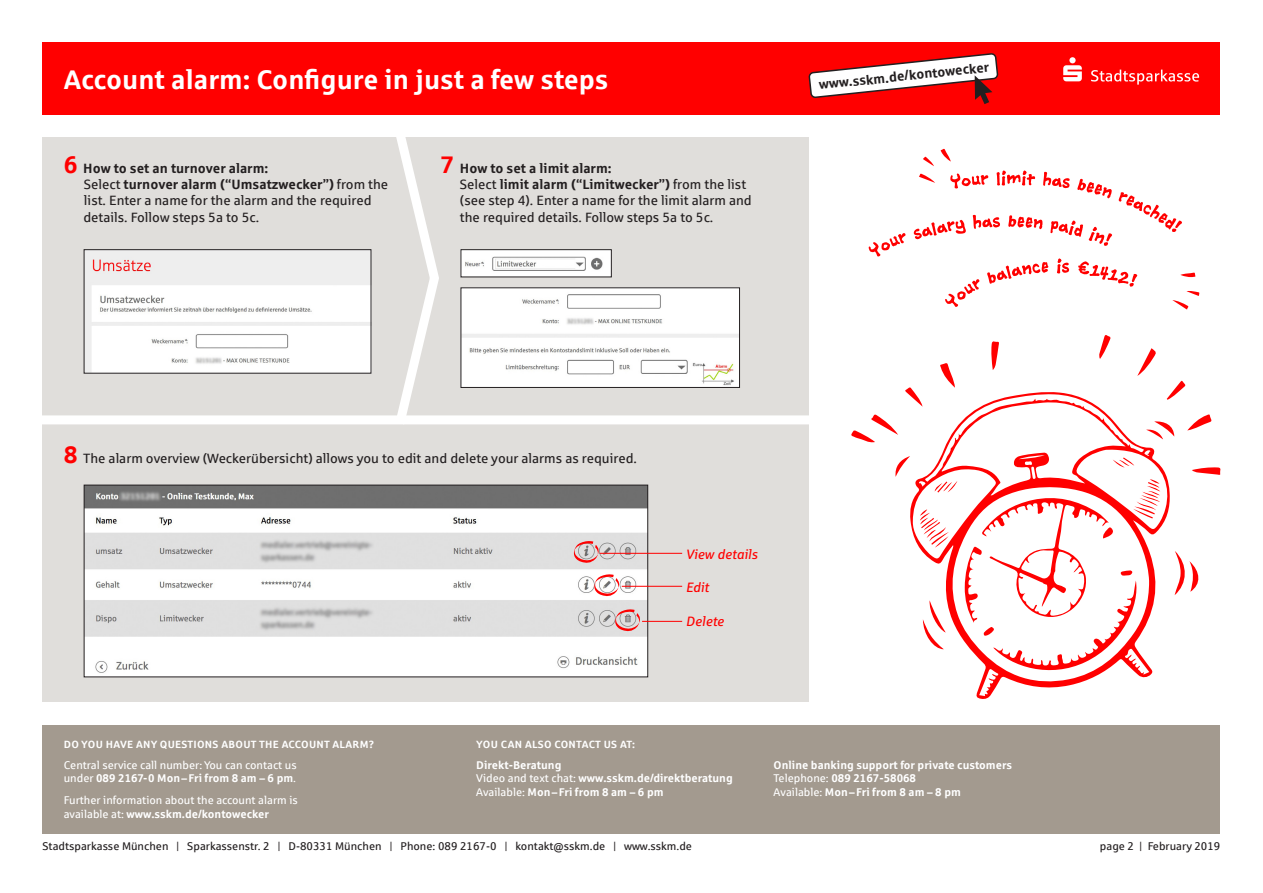
<style>
.page{position:relative;width:1263px;height:893px;background:#fff}
.page>*{position:absolute;margin:0;border:0;box-sizing:border-box;transform-origin:0 0}
.HEAD_SPKSERIF_BOLD_1{font:700 27px "Sparkasse Rg";color:#fff}
.t1{font:13.5px/16.2px "Sparkasse Rg";color:#231f20}
.t2{font:700 13.5px "Sparkasse Rg";color:#231f20}
.t3{font:italic 13.5px "Sparkasse Rg";color:#f00}
.t4{font:700 11.25px/13.5px "Sparkasse Rg";color:#fff}
.t5{font:11.25px/13.5px "Sparkasse Rg";color:#fff}
.t6{font:11.25px "Sparkasse Rg";color:#231f20}
.t7{font:700 10.5px "Sparkasse Rg";letter-spacing:.025em;color:#fff}
.s1{font-weight:700;font-size:24px;color:#f00}
.s2{font-weight:700}
.s3{font-weight:400}
</style>
<div class="page">
<div style="left:43px;top:138px;width:766px;height:564px;background:#e0dedb"></div>
<div style="left:28px;top:415px;width:1207px;height:9px;background:#fff"></div>
<svg style="left:389px;top:137px;width:55px;height:288px"></svg>
<img style="left:86px;top:251px;width:283px;height:120px">
<div style="left:84px;top:249px;width:287px;height:124px;border:1px solid #231f20"></div>
<div style="left:43px;top:43px;width:1177px;height:72px;background:#f00"></div>
<img style="left:86px;top:487px;width:560px;height:188px">
<div style="left:84px;top:485px;width:564px;height:192px;border:1px solid #231f20"></div>
<hr style="left:600px;top:553px;width:82px;height:1px;background:#f00">
<hr style="left:622px;top:586px;width:60px;height:1px;background:#f00">
<hr style="left:642px;top:621px;width:40px;height:1px;background:#f00">
<svg style="left:573px;top:541px;width:27px;height:23px"></svg>
<svg style="left:594px;top:574px;width:26px;height:23px"></svg>
<svg style="left:615px;top:609px;width:26px;height:23px"></svg>
<svg style="left:910px;top:392px;width:260px;height:307px"></svg>
<svg style="left:991px;top:341px;width:8px;height:29px"></svg>
<svg style="left:1192px;top:467px;width:29px;height:8px"></svg>
<svg style="left:940px;top:363px;width:15px;height:25px"></svg>
<svg style="left:1187px;top:414px;width:25px;height:16px"></svg>
<svg style="left:1137px;top:348px;width:19px;height:28px"></svg>
<svg style="left:1174px;top:551px;width:25px;height:44px"></svg>
<svg style="left:1099px;top:335px;width:12px;height:24px"></svg>
<svg style="left:851px;top:414px;width:47px;height:29px"></svg>
<svg style="left:905px;top:387px;width:18px;height:20px"></svg>
<svg style="left:1167px;top:380px;width:19px;height:20px"></svg>
<svg style="left:923px;top:600px;width:23px;height:49px"></svg>
<svg style="left:895px;top:456px;width:15px;height:21px"></svg>
<svg style="left:1146px;top:421px;width:28px;height:18px"></svg>
<svg style="left:965px;top:479px;width:195px;height:200px"></svg>
<svg style="left:1113px;top:457px;width:21px;height:11px"></svg>
<svg style="left:935px;top:481px;width:22px;height:11px"></svg>
<svg style="left:920px;top:509px;width:29px;height:39px"></svg>
<img style="left:463px;top:251px;width:147px;height:24px">
<div style="left:461px;top:249px;width:151px;height:28px;border:1px solid #231f20"></div>
<img style="left:463px;top:290px;width:275px;height:96px">
<div style="left:461px;top:288px;width:279px;height:100px;border:1px solid #231f20"></div>
<svg style="left:1063px;top:57px;width:19px;height:24px"></svg>
<svg style="left:1091px;top:70px;width:108px;height:15px"></svg>
<svg style="left:809px;top:54px;width:189px;height:50px"></svg>
<svg style="left:869px;top:148px;width:331px;height:162px"></svg>
<div style="left:43px;top:725px;width:1177px;height:108px;background:#a39a8f"></div>
<p class="HEAD_SPKSERIF_BOLD_1" style="left:64px;top:62px;width:546px">Account alarm: Configure in just a few steps</p>
<p class="t2" style="left:818px;top:76px;width:172px;rotate:-6deg">www.sskm.de/kontowecker</p>
<p class="t1" style="left:83px;top:160px;width:306px;text-indent:-20px"><span class="s1">6</span> <span class="s2">How to set an turnover alarm:<br></span>Select <span class="s2">turnover alarm (“Umsatzwecker”)</span> from the list. Enter a name for the alarm and the required details. Follow steps 5a to 5c.</p>
<p class="t1" style="left:460px;top:160px;width:293px;text-indent:-19px"><span class="s1">7</span> <span class="s2">How to set a limit alarm:<br></span>Select <span class="s2">limit alarm (“Limitwecker”)</span> from the list (see step 4). Enter a name for the limit alarm and the required details. Follow steps 5a to 5c.</p>
<p class="t1" style="left:64px;top:450px;width:575px"><span class="s1">8</span> The alarm overview (Weckerübersicht) allows you to edit and delete your alarms as required.</p>
<p class="t3" style="left:686px;top:546px;width:73px">View details</p>
<p class="t3" style="left:686px;top:579px;width:25px">Edit</p>
<p class="t3" style="left:686px;top:613px;width:40px">Delete</p>
<p class="t7" style="left:64px;top:738px;width:312px">DO YOU HAVE ANY QUESTIONS ABOUT THE ACCOUNT ALARM?</p>
<p class="t5" style="left:64px;top:758px;width:235px">Central service call number: You can contact us under <span class="s2">089 2167-0 Mon–Fri from 8 am – 6 pm</span>.</p>
<p class="t5" style="left:64px;top:793px;width:236px">Further information about the account alarm is available at: <span class="s2">www.sskm.de/kontowecker</span></p>
<p class="t7" style="left:476px;top:738px;width:160px">YOU CAN ALSO CONTACT US AT:</p>
<p class="t4" style="left:476px;top:758px;width:87px">Direkt-Beratung</p>
<p class="t4" style="left:476px;top:771px;width:258px"><span class="s3">Video and text chat:</span> www.sskm.de/direktberatung</p>
<p class="t4" style="left:476px;top:785px;width:189px"><span class="s3">Available:</span> Mon–Fri from 8 am – 6 pm</p>
<p class="t4" style="left:774px;top:758px;width:240px">Online banking support for private customers</p>
<p class="t4" style="left:774px;top:771px;width:189px"><span class="s3">Telephone:</span> 089 2167-58068<br><span class="s3">Available:</span> Mon–Fri from 8 am – 8 pm</p>
<p class="t6" style="left:43px;top:839px;width:651px">Stadtsparkasse München | Sparkassenstr. 2 | D-80331 München | Phone: 089 2167-0 | kontakt@sskm.de | www.sskm.de</p>
<p class="t6" style="left:1100px;top:839px;width:122px">page 2 | February 2019</p>
</div>
